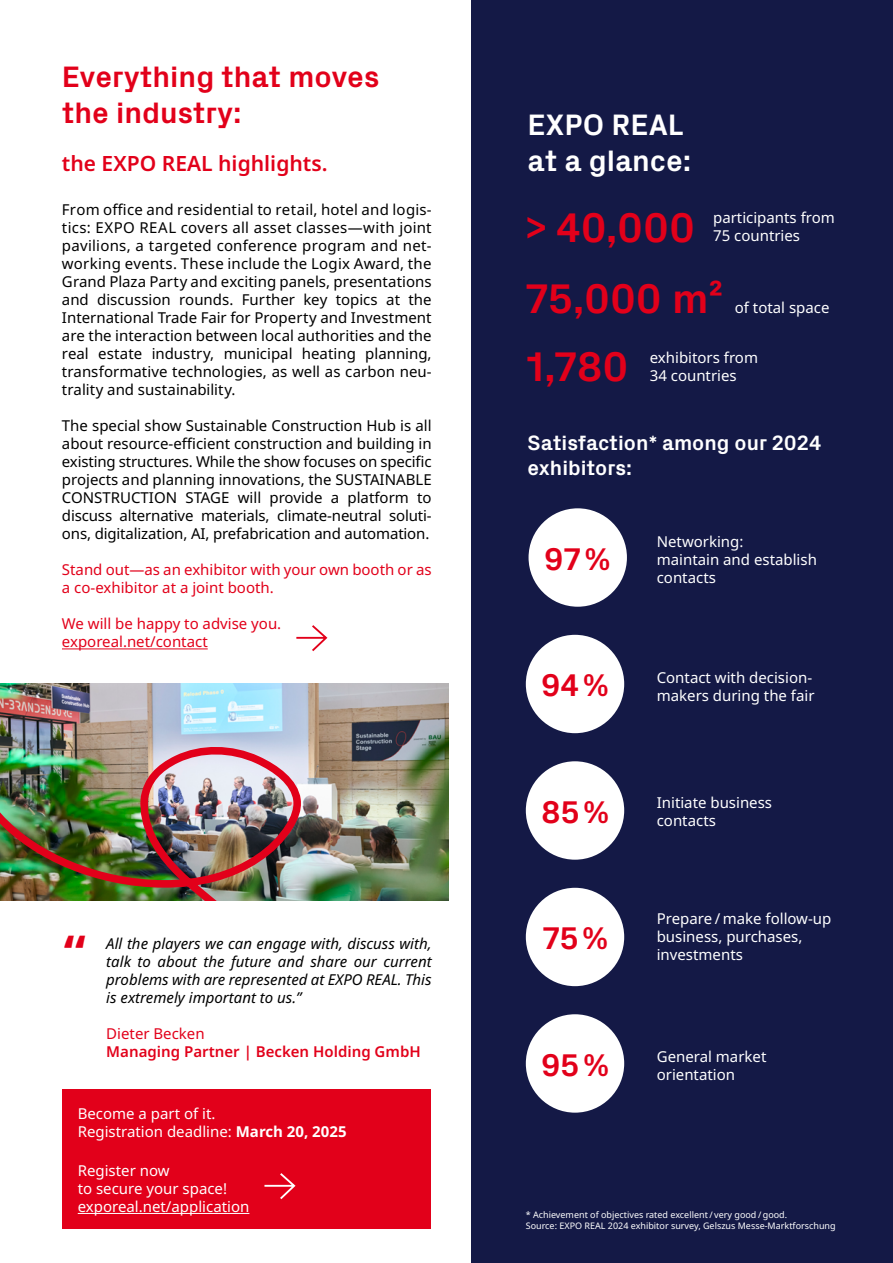
<style>
.page{position:relative;width:893px;height:1263px;background:#fff}
.page>*{position:absolute;margin:0;border:0;box-sizing:border-box;transform-origin:0 0}
.t1{font:700 49.5px "Noto Sans";color:#e2001a}
.t2{font:700 42px "Px Grotesk";color:#e2001a}
.t3{font:700 42px "Px Grotesk";color:#e2001a;scale:.8 1}
.t4{font:700 31.8px "Px Grotesk";color:#e2001a}
.t5{font:700 30px/36px "Px Grotesk";color:#e2001a}
.t6{font:700 30px/36px "Px Grotesk";color:#fff}
.t7{font:700 21px/25.2px "Px Grotesk";color:#fff}
.t8{font:600 21px "Noto Sans";color:#e2001a}
.t9{font:15px/18px "Noto Sans";letter-spacing:-.005em;color:#000001;text-align:justify}
.t10{font:15px/18px "Noto Sans";color:#fff}
.t11{font:italic 15px/18px "Noto Sans";color:#000001;text-align:justify}
.t12{font:15px/18px "Noto Sans";color:#e2001a}
.t13{font:600 15px "Noto Sans";color:#e2001a}
.t14{font:9px/10.8px "Noto Sans";color:#fff}
.s1{font-weight:700}
</style>
<div class="page">
<div style="left:471px;top:0;width:422px;height:1263px;background:#141946"></div>
<div style="left:62px;top:1089px;width:368px;height:140px;background:#e2001a"></div>
<div style="left:529px;top:508px;width:98px;height:99px;background:#fff;border-radius:50%"></div>
<div style="left:526px;top:635px;width:98px;height:98px;background:#fff;border-radius:50%"></div>
<div style="left:526px;top:888px;width:98px;height:98px;background:#fff;border-radius:50%"></div>
<div style="left:526px;top:761px;width:98px;height:99px;background:#fff;border-radius:50%"></div>
<div style="left:526px;top:1014px;width:98px;height:99px;background:#fff;border-radius:50%"></div>
<svg style="left:296px;top:625px;width:32px;height:27px"></svg>
<hr style="left:78px;top:1213px;width:171px;height:1px;background:#fff">
<svg style="left:264px;top:1173px;width:32px;height:27px"></svg>
<img style="left:0;top:684px;width:449px;height:216px">
<img style="left:0;top:738px;width:305px;height:162px">
<hr style="left:62px;top:648px;width:146px;height:1px;background:#e2001a">
<h3 class="t5" style="left:62px;top:57px;width:319px">Everything that moves the industry:</h3>
<h3 class="t8" style="left:62px;top:149px;width:267px">the EXPO REAL highlights.</h3>
<p class="t9" style="left:62px;top:201px;width:371px">From office and residential to retail, hotel and logis&shy;tics: EXPO REAL covers all asset classes—with joint pavilions, a targeted conference program and net&shy;working events. These include the Logix Award, the Grand Plaza Party and exciting panels, presentations and discussion rounds. Further key topics at the International Trade Fair for Property and Investment are the interaction between local authorities and the real estate industry, municipal heating planning, transformative technologies, as well as carbon neu&shy;trality and sustainability.</p>
<p class="t9" style="left:62px;top:417px;width:371px">The special show Sustainable Construction Hub is all about resource-efficient construction and building in existing structures. While the show focuses on specific projects and planning innovations, the SUSTAINABLE CONSTRUCTION STAGE will provide a platform to discuss alternative materials, climate-neutral soluti&shy;ons, digitalization, AI, prefabrication and automation.</p>
<p class="t12" style="left:62px;top:561px;width:371px">Stand out—as an exhibitor with your own booth or as a co-exhibitor at a joint booth.</p>
<p class="t12" style="left:62px;top:615px;width:221px">We will be happy to advise you. exporeal.net/contact</p>
<h1 class="t1" style="left:64px;top:925px;width:24px">“</h1>
<p class="t11" style="left:106px;top:934px;width:327px">All the players we can engage with, discuss with, talk to about the future and share our current problems with are represented at EXPO REAL. This is extremely important to us.”</p>
<p class="t12" style="left:106px;top:1025px;width:100px">Dieter Becken</p>
<p class="t13" style="left:106px;top:1041px;width:316px">Managing Partner | Becken Holding GmbH</p>
<p class="t10" style="left:78px;top:1105px;width:270px">Become a part of it.<br>Registration deadline: <span class="s1">March 20, 2025</span></p>
<p class="t10" style="left:78px;top:1162px;width:173px">Register now<br>to secure your space! exporeal.net/application</p>
<h3 class="t6" style="left:528px;top:105px;width:165px">EXPO REAL at a glance:</h3>
<h2 class="t3" style="left:526px;top:198px;width:213px">&gt; 40,000</h2>
<p class="t10" style="left:713px;top:209px;width:123px">participants from</p>
<p class="t10" style="left:713px;top:227px;width:88px">75 countries</p>
<h2 class="t2" style="left:526px;top:269px;width:199px">75,000 m²</h2>
<p class="t10" style="left:735px;top:299px;width:96px">of total space</p>
<p class="t10" style="left:650px;top:349px;width:110px">exhibitors from</p>
<h2 class="t2" style="left:526px;top:337px;width:104px">1,780</h2>
<p class="t10" style="left:650px;top:367px;width:88px">34 countries</p>
<h3 class="t7" style="left:528px;top:429px;width:295px">Satisfaction* among our 2024 exhibitors:</h3>
<h3 class="t4" style="left:544px;top:537px;width:67px">97 %</h3>
<h3 class="t4" style="left:541px;top:663px;width:69px">94 %</h3>
<h3 class="t4" style="left:541px;top:790px;width:70px">85 %</h3>
<h3 class="t4" style="left:543px;top:916px;width:67px">75 %</h3>
<h3 class="t4" style="left:541px;top:1042px;width:69px">95 %</h3>
<p class="t10" style="left:657px;top:532px;width:162px">Networking:<br>maintain and establish contacts</p>
<p class="t10" style="left:657px;top:669px;width:157px">Contact with decision-</p>
<p class="t10" style="left:657px;top:687px;width:159px">makers during the fair</p>
<p class="t10" style="left:657px;top:794px;width:117px">Initiate business</p>
<p class="t10" style="left:657px;top:812px;width:61px">contacts</p>
<p class="t10" style="left:657px;top:910px;width:176px">Prepare / make follow-up business, purchases, investments</p>
<p class="t10" style="left:657px;top:1048px;width:111px">General market</p>
<p class="t10" style="left:657px;top:1066px;width:80px">orientation</p>
<p class="t14" style="left:526px;top:1210px;width:311px">* Achievement of objectives rated excellent / very good / good.<br>Source: EXPO REAL 2024 exhibitor survey, Gelszus Messe-Marktforschung</p>
</div>
